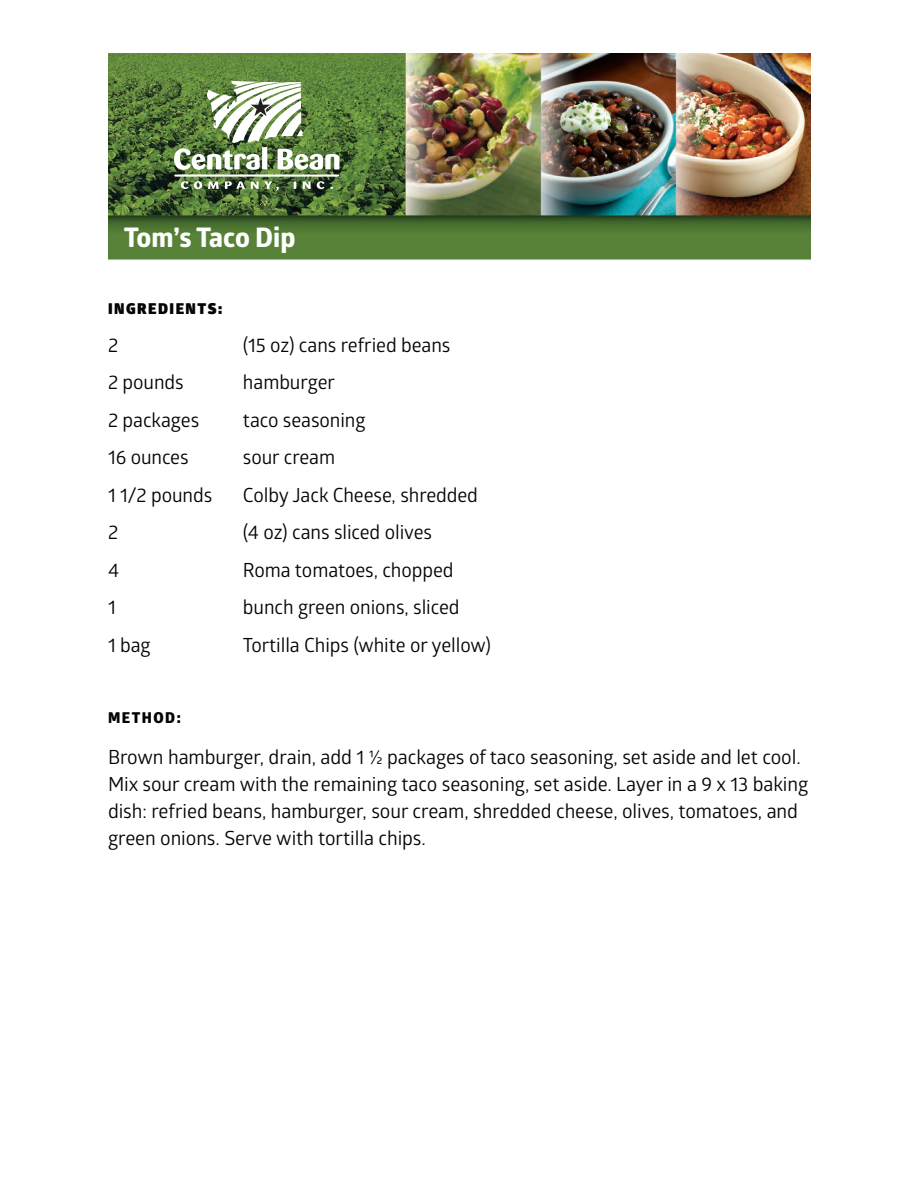
<style>
.page{position:relative;width:918px;height:1188px;background:#fff}
.page>*{position:absolute;margin:0;border:0;box-sizing:border-box;transform-origin:0 0}
.t1{font:700 27px "Globerx";color:#fff}
.t2{font:19.5px/27px "Glober";letter-spacing:-.005em;color:#040503}
.t3{font:900 15px "Glober";letter-spacing:.1em;color:#040503}
.t4{font:800 15px "Glober";letter-spacing:.1em;color:#040503}
</style>
<div class="page">
<img style="left:108px;top:54px;width:702px;height:206px">
<svg style="left:174px;top:81px;width:165px;height:89px"></svg>
<svg style="left:181px;top:181px;width:7px;height:8px"></svg>
<svg style="left:194px;top:181px;width:8px;height:8px"></svg>
<svg style="left:208px;top:181px;width:11px;height:8px"></svg>
<svg style="left:225px;top:181px;width:20px;height:8px"></svg>
<svg style="left:251px;top:181px;width:28px;height:10px"></svg>
<svg style="left:294px;top:181px;width:2px;height:8px"></svg>
<svg style="left:303px;top:181px;width:8px;height:8px"></svg>
<svg style="left:317px;top:181px;width:7px;height:8px"></svg>
<hr style="left:174px;top:174px;width:165px;height:3px;background:#fff">
<p class="t1" style="left:124px;top:218px;width:173px">Tom’s Taco Dip</p>
<p class="t3" style="left:108px;top:298px;width:116px">INGREDIENTS:</p>
<p class="t2" style="left:108px;top:331px;width:12px">2</p>
<p class="t2" style="left:243px;top:331px;width:209px">(15 oz) cans refried beans</p>
<p class="t2" style="left:108px;top:368px;width:77px">2 pounds</p>
<p class="t2" style="left:243px;top:368px;width:94px">hamburger</p>
<p class="t2" style="left:108px;top:406px;width:93px">2 packages</p>
<p class="t2" style="left:243px;top:406px;width:124px">taco seasoning</p>
<p class="t2" style="left:108px;top:443px;width:82px">16 ounces</p>
<p class="t2" style="left:243px;top:443px;width:94px">sour cream</p>
<p class="t2" style="left:108px;top:481px;width:106px">1 1/2 pounds</p>
<p class="t2" style="left:243px;top:481px;width:236px">Colby Jack Cheese, shredded</p>
<p class="t2" style="left:108px;top:518px;width:12px">2</p>
<p class="t2" style="left:243px;top:518px;width:191px">(4 oz) cans sliced olives</p>
<p class="t2" style="left:108px;top:556px;width:13px">4</p>
<p class="t2" style="left:243px;top:556px;width:212px">Roma tomatoes, chopped</p>
<p class="t2" style="left:108px;top:593px;width:9px">1</p>
<p class="t2" style="left:243px;top:593px;width:218px">bunch green onions, sliced</p>
<p class="t2" style="left:108px;top:631px;width:44px">1 bag</p>
<p class="t2" style="left:243px;top:631px;width:249px">Tortilla Chips (white or yellow)</p>
<p class="t4" style="left:108px;top:707px;width:74px">METHOD:</p>
<p class="t2" style="left:108px;top:743px;width:702px">Brown hamburger, drain, add 1 ½ packages of taco seasoning, set aside and let cool.<br>Mix sour cream with the remaining taco seasoning, set aside. Layer in a 9 x 13 baking dish: refried beans, hamburger, sour cream, shredded cheese, olives, tomatoes, and green onions. Serve with tortilla chips.</p>
</div>
